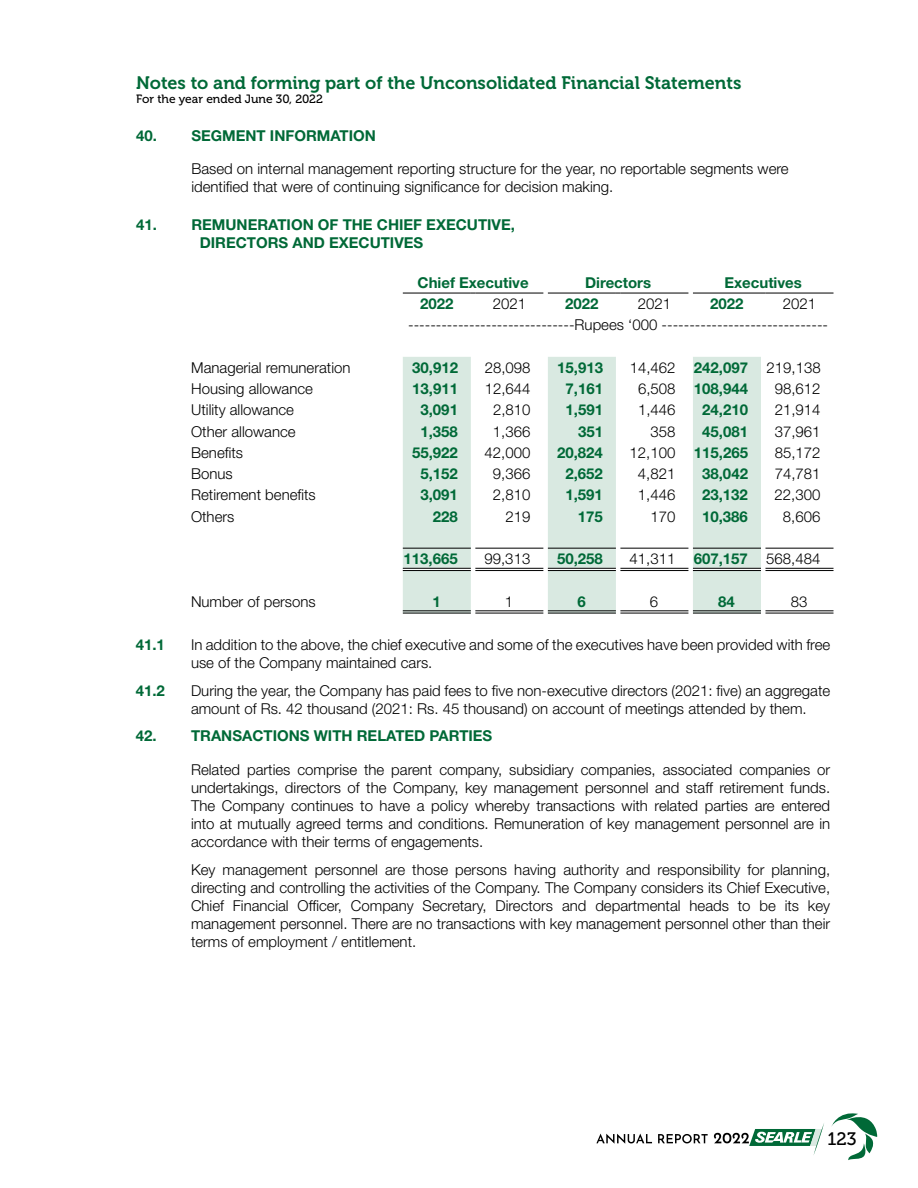
<style>
.page{position:relative;width:918px;height:1188px;background:#fff}
.page>*{position:absolute;margin:0;border:0;box-sizing:border-box;transform-origin:0 0}
.t1{font:18px "Museo 700";color:#006937}
.t2{font:18px "Museo 500";color:#000}
.t3{font:300 15px/18px "Helvetica Neue LT Std";color:#000}
.t4{font:700 15px/18px "Helvetica Neue LT Std";color:#006937}
.t5{font:12px "Museo 500";color:#000}
.s1{font-weight:700;color:#006937}
.s2{font-weight:300;color:#000}
</style>
<div class="page">
<svg style="left:596px;top:1134px;width:56px;height:10px"></svg>
<svg style="left:658px;top:1134px;width:50px;height:9px"></svg>
<svg style="left:714px;top:1123px;width:110px;height:32px"></svg>
<svg style="left:832px;top:1113px;width:45px;height:47px"></svg>
<svg style="left:403px;top:357px;width:358px;height:255px;fill:#d9e9e1"></svg>
<hr style="left:403px;top:568px;width:68px;height:3px;background:#fff">
<hr style="left:475px;top:568px;width:68px;height:3px;background:#fff">
<hr style="left:548px;top:568px;width:68px;height:3px;background:#fff">
<hr style="left:620px;top:568px;width:68px;height:3px;background:#fff">
<hr style="left:693px;top:568px;width:68px;height:3px;background:#fff">
<hr style="left:620px;top:610px;width:68px;height:3px;background:#fff">
<hr style="left:475px;top:610px;width:68px;height:3px;background:#fff">
<hr style="left:403px;top:610px;width:68px;height:3px;background:#d9e9e1">
<hr style="left:548px;top:610px;width:68px;height:3px;background:#d9e9e1">
<hr style="left:693px;top:610px;width:68px;height:3px;background:#d9e9e1">
<hr style="left:403px;top:293px;width:68px;height:1px;background:#000">
<hr style="left:475px;top:293px;width:68px;height:1px;background:#000">
<hr style="left:548px;top:293px;width:68px;height:1px;background:#000">
<hr style="left:620px;top:293px;width:68px;height:1px;background:#000">
<hr style="left:693px;top:293px;width:68px;height:1px;background:#000">
<hr style="left:765px;top:293px;width:69px;height:1px;background:#000">
<hr style="left:403px;top:548px;width:68px;height:1px;background:#000">
<hr style="left:475px;top:548px;width:68px;height:1px;background:#000">
<hr style="left:548px;top:548px;width:68px;height:1px;background:#000">
<hr style="left:620px;top:548px;width:68px;height:1px;background:#000">
<hr style="left:693px;top:548px;width:68px;height:1px;background:#000">
<hr style="left:765px;top:548px;width:69px;height:1px;background:#000">
<hr style="left:403px;top:568px;width:68px;height:1px;background:#000">
<hr style="left:403px;top:570px;width:68px;height:1px;background:#000">
<hr style="left:475px;top:568px;width:68px;height:1px;background:#000">
<hr style="left:475px;top:570px;width:68px;height:1px;background:#000">
<hr style="left:548px;top:568px;width:68px;height:1px;background:#000">
<hr style="left:548px;top:570px;width:68px;height:1px;background:#000">
<hr style="left:620px;top:568px;width:68px;height:1px;background:#000">
<hr style="left:620px;top:570px;width:68px;height:1px;background:#000">
<hr style="left:693px;top:568px;width:68px;height:1px;background:#000">
<hr style="left:693px;top:570px;width:68px;height:1px;background:#000">
<hr style="left:765px;top:568px;width:69px;height:1px;background:#000">
<hr style="left:765px;top:570px;width:69px;height:1px;background:#000">
<hr style="left:765px;top:610px;width:69px;height:1px;background:#000">
<hr style="left:765px;top:613px;width:69px;height:1px;background:#000">
<hr style="left:620px;top:610px;width:68px;height:1px;background:#000">
<hr style="left:620px;top:613px;width:68px;height:1px;background:#000">
<hr style="left:475px;top:610px;width:68px;height:1px;background:#000">
<hr style="left:475px;top:613px;width:68px;height:1px;background:#000">
<hr style="left:403px;top:610px;width:68px;height:1px;background:#000">
<hr style="left:403px;top:613px;width:68px;height:1px;background:#000">
<hr style="left:548px;top:610px;width:68px;height:1px;background:#000">
<hr style="left:548px;top:613px;width:68px;height:1px;background:#000">
<hr style="left:693px;top:610px;width:68px;height:1px;background:#000">
<hr style="left:693px;top:613px;width:68px;height:1px;background:#000">
<p class="t1" style="left:136px;top:73px;width:607px">Notes to and forming part of the Unconsolidated Financial Statements</p>
<p class="t5" style="left:136px;top:93px;width:188px">For the year ended June 30, 2022</p>
<p class="t4" style="left:136px;top:127px;width:241px">40. SEGMENT INFORMATION</p>
<p class="t3" style="left:191px;top:160px;width:599px">Based on internal management reporting structure for the year, no reportable segments were identified that were of continuing significance for decision making.</p>
<p class="t4" style="left:200px;top:216px;width:317px;text-indent:-64px">41. REMUNERATION OF THE CHIEF EXECUTIVE,<br>DIRECTORS AND EXECUTIVES</p>
<p class="t4" style="left:418px;top:273px;width:113px">Chief Executive</p>
<p class="t4" style="left:585px;top:273px;width:68px">Directors</p>
<p class="t4" style="left:724px;top:273px;width:79px">Executives</p>
<p class="t4" style="left:420px;top:294px;width:35px">2022</p>
<p class="t3" style="left:493px;top:294px;width:35px">2021</p>
<p class="t4" style="left:565px;top:294px;width:35px">2022</p>
<p class="t3" style="left:638px;top:294px;width:35px">2021</p>
<p class="t4" style="left:710px;top:294px;width:35px">2022</p>
<p class="t3" style="left:408px;top:293px;width:421px;line-height:21.3px;text-indent:375px">2021 ------------------------------Rupees ‘000 ------------------------------</p>
<p class="t3" style="left:191px;top:358px;width:161px">Managerial remuneration</p>
<p class="t4" style="left:412px;top:358px;width:47px">30,912</p>
<p class="t3" style="left:485px;top:358px;width:47px">28,098</p>
<p class="t4" style="left:557px;top:358px;width:47px">15,913</p>
<p class="t3" style="left:630px;top:358px;width:192px">14,462 <span class="s1">242,097</span> 219,138</p>
<p class="t3" style="left:191px;top:379px;width:123px">Housing allowance</p>
<p class="t4" style="left:412px;top:379px;width:47px">13,911</p>
<p class="t3" style="left:485px;top:379px;width:47px">12,644</p>
<p class="t4" style="left:566px;top:379px;width:39px">7,161</p>
<p class="t4" style="left:638px;top:379px;width:112px"><span class="s2">6,508</span> 108,944</p>
<p class="t3" style="left:775px;top:379px;width:47px">98,612</p>
<p class="t3" style="left:191px;top:401px;width:104px">Utility allowance</p>
<p class="t4" style="left:420px;top:401px;width:39px">3,091</p>
<p class="t3" style="left:493px;top:401px;width:39px">2,810</p>
<p class="t4" style="left:566px;top:401px;width:39px">1,591</p>
<p class="t3" style="left:638px;top:401px;width:39px">1,446</p>
<p class="t4" style="left:702px;top:401px;width:47px">24,210</p>
<p class="t3" style="left:775px;top:401px;width:47px">21,914</p>
<p class="t3" style="left:191px;top:422px;width:106px">Other allowance</p>
<p class="t4" style="left:420px;top:422px;width:39px">1,358</p>
<p class="t3" style="left:493px;top:422px;width:39px">1,366</p>
<p class="t4" style="left:578px;top:422px;width:27px">351</p>
<p class="t3" style="left:651px;top:422px;width:27px">358</p>
<p class="t4" style="left:702px;top:422px;width:47px">45,081</p>
<p class="t3" style="left:775px;top:422px;width:47px">37,961</p>
<p class="t3" style="left:191px;top:443px;width:53px">Benefits</p>
<p class="t4" style="left:412px;top:443px;width:47px">55,922</p>
<p class="t3" style="left:485px;top:443px;width:47px">42,000</p>
<p class="t4" style="left:557px;top:443px;width:47px">20,824</p>
<p class="t4" style="left:630px;top:443px;width:120px"><span class="s2">12,100</span> 115,265</p>
<p class="t3" style="left:775px;top:443px;width:47px">85,172</p>
<p class="t3" style="left:191px;top:464px;width:43px">Bonus</p>
<p class="t4" style="left:420px;top:464px;width:39px">5,152</p>
<p class="t3" style="left:493px;top:464px;width:39px">9,366</p>
<p class="t4" style="left:565px;top:464px;width:39px">2,652</p>
<p class="t3" style="left:638px;top:464px;width:39px">4,821</p>
<p class="t4" style="left:702px;top:464px;width:47px">38,042</p>
<p class="t3" style="left:775px;top:464px;width:47px">74,781</p>
<p class="t3" style="left:191px;top:486px;width:126px">Retirement benefits</p>
<p class="t4" style="left:420px;top:486px;width:39px">3,091</p>
<p class="t3" style="left:493px;top:486px;width:39px">2,810</p>
<p class="t4" style="left:565px;top:486px;width:39px">1,591</p>
<p class="t3" style="left:638px;top:486px;width:39px">1,446</p>
<p class="t4" style="left:702px;top:486px;width:47px">23,132</p>
<p class="t3" style="left:775px;top:486px;width:47px">22,300</p>
<p class="t3" style="left:191px;top:507px;width:45px">Others</p>
<p class="t4" style="left:433px;top:507px;width:27px">228</p>
<p class="t3" style="left:505px;top:507px;width:27px">219</p>
<p class="t4" style="left:578px;top:507px;width:27px">175</p>
<p class="t3" style="left:650px;top:507px;width:27px">170</p>
<p class="t4" style="left:702px;top:507px;width:47px">10,386</p>
<p class="t3" style="left:783px;top:507px;width:39px">8,606</p>
<p class="t4" style="left:404px;top:549px;width:56px">113,665</p>
<p class="t3" style="left:484px;top:549px;width:47px">99,313</p>
<p class="t4" style="left:557px;top:549px;width:47px">50,258</p>
<p class="t3" style="left:630px;top:549px;width:192px">41,311 <span class="s1">607,157</span> 568,484</p>
<p class="t3" style="left:191px;top:592px;width:126px">Number of persons</p>
<p class="t4" style="left:432px;top:592px;width:10px">1</p>
<p class="t3" style="left:505px;top:592px;width:10px">1</p>
<p class="t4" style="left:577px;top:592px;width:10px">6</p>
<p class="t3" style="left:650px;top:592px;width:10px">6</p>
<p class="t4" style="left:718px;top:592px;width:18px">84</p>
<p class="t3" style="left:791px;top:592px;width:18px">83</p>
<p class="t4" style="left:136px;top:635px;width:31px">41.1</p>
<p class="t3" style="left:191px;top:635px;width:641px">In addition to the above, the chief executive and some of the executives have been provided with free use of the Company maintained cars.</p>
<p class="t4" style="left:136px;top:681px;width:31px">41.2</p>
<p class="t3" style="left:191px;top:681px;width:641px">During the year, the Company has paid fees to five non-executive directors (2021: five) an aggregate amount of Rs. 42 thousand (2021: Rs. 45 thousand) on account of meetings attended by them.</p>
<p class="t4" style="left:136px;top:727px;width:358px">42. TRANSACTIONS WITH RELATED PARTIES</p>
<p class="t3" style="left:191px;top:761px;width:641px;text-align:justify">Related parties comprise the parent company, subsidiary companies, associated companies or undertakings, directors of the Company, key management personnel and staff retirement funds.<br>The Company continues to have a policy whereby transactions with related parties are entered into at mutually agreed terms and conditions. Remuneration of key management personnel are in accordance with their terms of engagements.</p>
<p class="t3" style="left:191px;top:860px;width:641px;text-align:justify">Key management personnel are those persons having authority and responsibility for planning, directing and controlling the activities of the Company. The Company considers its Chief Executive, Chief Financial Officer, Company Secretary, Directors and departmental heads to be its key management personnel. There are no transactions with key management personnel other than their terms of employment / entitlement.</p>
<p class="t2" style="left:828px;top:1128px;width:31px">123</p>
</div>
